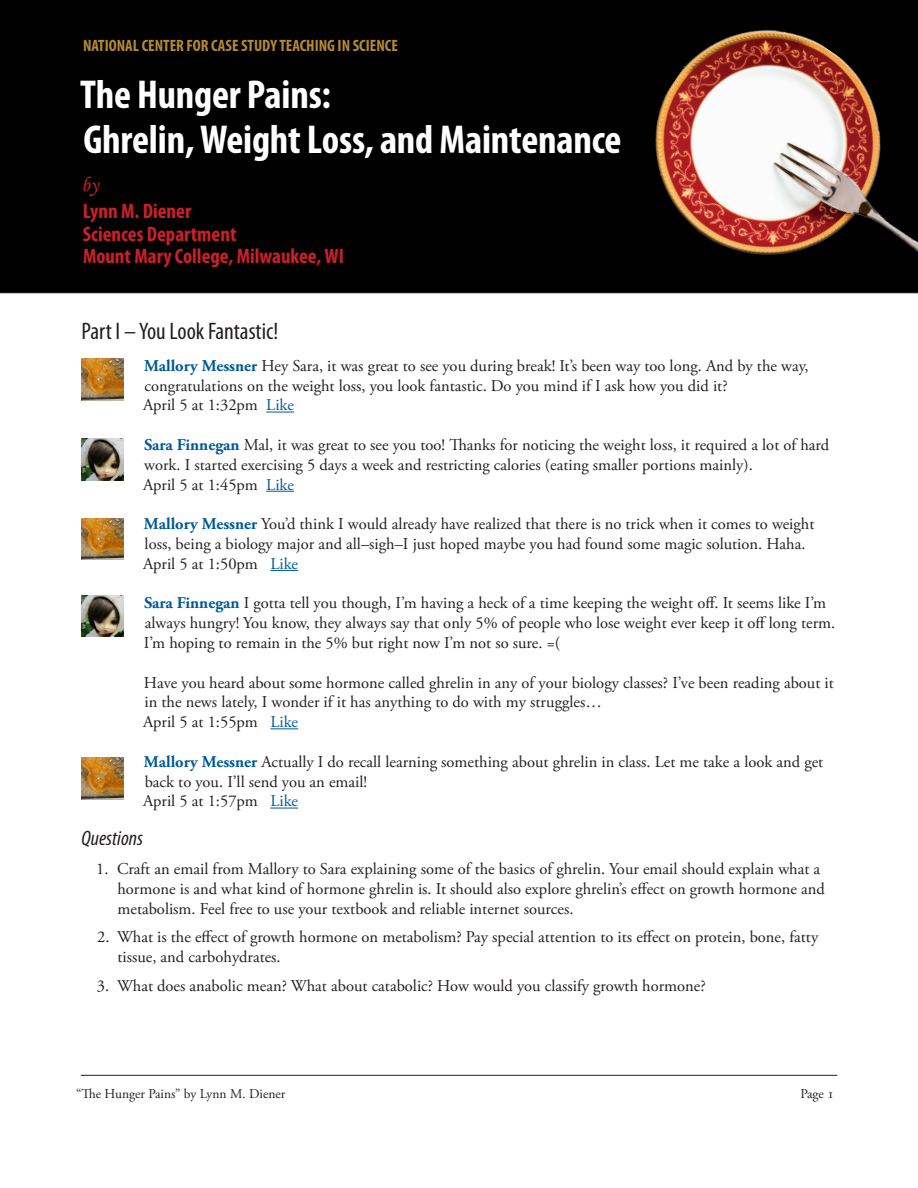
<style>
.page{position:relative;width:918px;height:1188px;background:#fff}
.page>*{position:absolute;margin:0;border:0;box-sizing:border-box;transform-origin:0 0}
.Body{font:700 condensed 40.5px/45px "Myriad Pro";letter-spacing:-.005em;color:#fff}
.Major_Section{font:condensed 24px "Myriad Pro";color:#231f20}
.t1{font:700 condensed 21px/22.5px "Myriad Pro";color:#cb202a}
.Subsection{font:italic condensed 21px "Myriad Pro";color:#231f20}
.t2{font:21px "Monotype Corsiva";color:#cb202a}
.Facebook_style{font:16.5px/19.8px "Adobe Garamond Pro";color:#231f20}
.Numbered_List{font:16.5px/19.8px "Adobe Garamond Pro";color:#231f20}
.Facebook_style_sinle{font:16.5px "Adobe Garamond Pro";color:#231f20}
.Body-2{font:700 condensed 16.5px "Myriad Pro";color:#b58933}
.t3{font:13.5px "Adobe Garamond Pro";color:#231f20}
.s1{font-weight:700;color:#015a96}
.s2{color:#015a96}
</style>
<div class="page">
<hr style="left:81px;top:1075px;width:756px;height:1px;background:#231f20">
<div style="left:0;top:0;width:612px;height:293px;background:#000"></div>
<svg style="left:266px;top:412px;width:28px;height:1px"></svg>
<svg style="left:266px;top:491px;width:28px;height:1px"></svg>
<svg style="left:270px;top:570px;width:28px;height:1px"></svg>
<svg style="left:270px;top:728px;width:28px;height:1px"></svg>
<svg style="left:270px;top:808px;width:28px;height:1px"></svg>
<img style="left:81px;top:359px;width:43px;height:42px">
<img style="left:81px;top:439px;width:43px;height:42px">
<img style="left:81px;top:595px;width:43px;height:42px">
<img style="left:81px;top:518px;width:43px;height:42px">
<img style="left:81px;top:758px;width:43px;height:42px">
<img style="left:612px;top:0;width:306px;height:294px">
<p class="Body-2" style="left:83px;top:35px;width:316px">NATIONAL CENTER FOR CASE STUDY TEACHING IN SCIENCE</p>
<p class="Body" style="left:80px;top:72px;width:543px">The Hunger Pains:<br>Ghrelin, Weight Loss, and Maintenance</p>
<p class="t2" style="left:81px;top:172px;width:19px">by</p>
<p class="t1" style="left:83px;top:199px;width:110px">Lynn M. Diener</p>
<p class="t1" style="left:83px;top:222px;width:263px">Sciences Department<br>Mount Mary College, Milwaukee, WI</p>
<p class="Major_Section" style="left:81px;top:317px;width:198px">Part I – You Look Fantastic!</p>
<p class="Facebook_style" style="left:144px;top:356px;width:666px"><span class="s1">Mallory Messner</span> Hey Sara, it was great to see you during break! It’s been way too long. And by the way, congratulations on the weight loss, you look fantastic. Do you mind if I ask how you did it?</p>
<p class="Facebook_style_sinle" style="left:143px;top:395px;width:152px">April 5 at 1:32pm <span class="s2">Like</span></p>
<p class="Facebook_style" style="left:144px;top:435px;width:687px"><span class="s1">Sara Finnegan</span> Mal, it was great to see you too! Thanks for noticing the weight loss, it required a lot of hard work. I started exercising 5 days a week and restricting calories (eating smaller portions mainly).</p>
<p class="Facebook_style_sinle" style="left:143px;top:474px;width:152px">April 5 at 1:45pm <span class="s2">Like</span></p>
<p class="Facebook_style" style="left:144px;top:515px;width:672px"><span class="s1">Mallory Messner</span> You’d think I would already have realized that there is no trick when it comes to weight loss, being a biology major and all–sigh–I just hoped maybe you had found some magic solution. Haha.</p>
<p class="Facebook_style_sinle" style="left:143px;top:554px;width:157px">April 5 at 1:50pm <span class="s2">Like</span></p>
<p class="Facebook_style" style="left:144px;top:594px;width:693px"><span class="s1">Sara Finnegan</span> I gotta tell you though, I’m having a heck of a time keeping the weight off. It seems like I’m always hungry! You know, they always say that only 5% of people who lose weight ever keep it off long term.<br>I’m hoping to remain in the 5% but right now I’m not so sure. =(</p>
<p class="Facebook_style" style="left:144px;top:673px;width:691px">Have you heard about some hormone called ghrelin in any of your biology classes? I’ve been reading about it in the news lately, I wonder if it has anything to do with my struggles…</p>
<p class="Facebook_style_sinle" style="left:143px;top:712px;width:157px">April 5 at 1:55pm <span class="s2">Like</span></p>
<p class="Facebook_style" style="left:144px;top:752px;width:681px"><span class="s1">Mallory Messner</span> Actually I do recall learning something about ghrelin in class. Let me take a look and get back to you. I’ll send you an email!</p>
<p class="Facebook_style_sinle" style="left:143px;top:791px;width:157px">April 5 at 1:57pm <span class="s2">Like</span></p>
<p class="Subsection" style="left:82px;top:825px;width:63px">Questions</p>
<p class="Numbered_List" style="left:117px;top:859px;width:709px;text-indent:-21px">1. Craft an email from Mallory to Sara explaining some of the basics of ghrelin. Your email should explain what a hormone is and what kind of hormone ghrelin is. It should also explore ghrelin’s effect on growth hormone and metabolism. Feel free to use your textbook and reliable internet sources.</p>
<p class="Numbered_List" style="left:117px;top:928px;width:702px;text-indent:-20px">2. What is the effect of growth hormone on metabolism? Pay special attention to its effect on protein, bone, fatty tissue, and carbohydrates.</p>
<p class="Numbered_List" style="left:97px;top:976px;width:610px">3. What does anabolic mean? What about catabolic? How would you classify growth hormone?</p>
<p class="t3" style="left:76px;top:1086px;width:211px">“The Hunger Pains” by Lynn M. Diener</p>
<p class="t3" style="left:800px;top:1086px;width:35px">Page 1</p>
</div>
